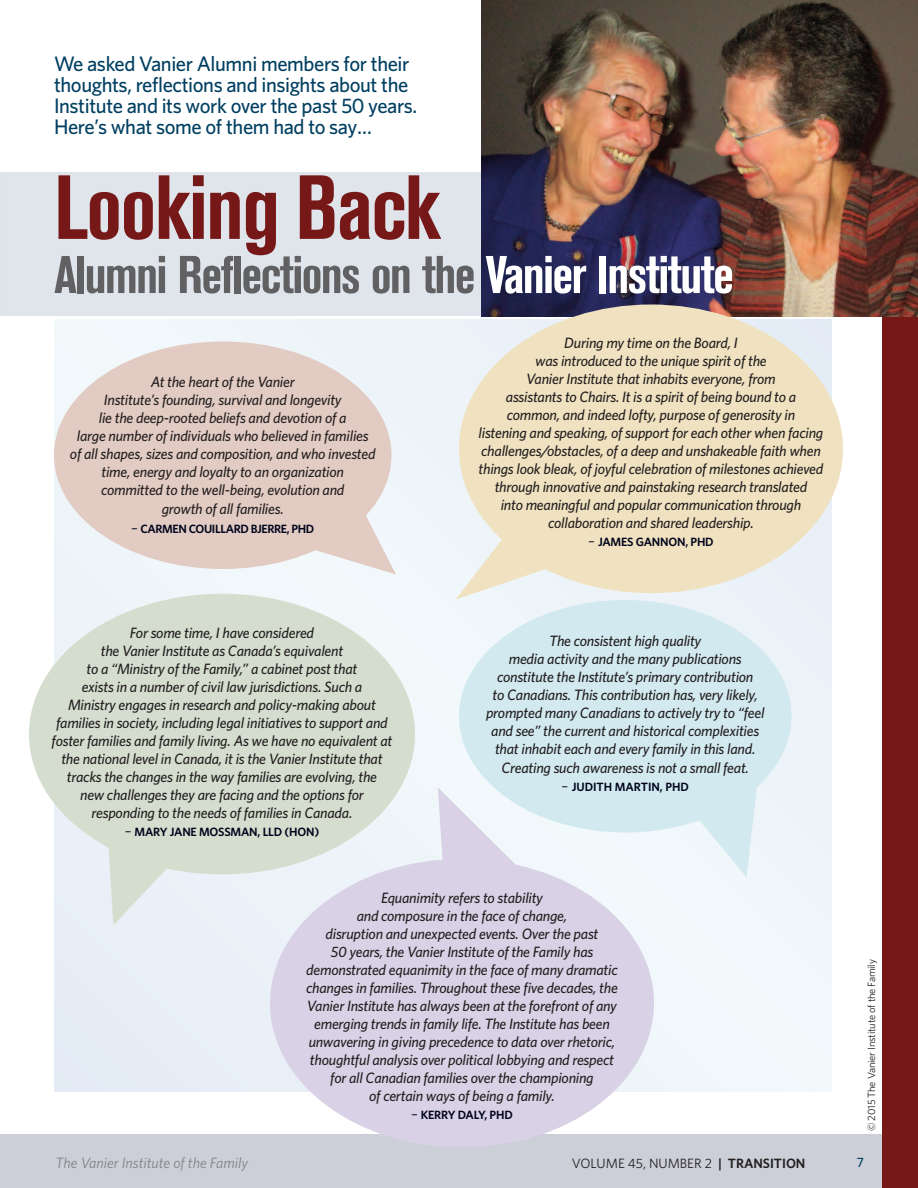
<style>
.page{position:relative;width:918px;height:1188px;background:#fff}
.page>*{position:absolute;margin:0;border:0;box-sizing:border-box;transform-origin:0 0}
.t1{font:700 condensed 90px "Akzidenz Grotesk BE";letter-spacing:-.015em;color:#771818}
.t2{font:700 condensed 52.5px "Akzidenz Grotesk BE";letter-spacing:-.03em;color:#616164}
.t3{font:500 21px/21px "Whitney";letter-spacing:-.02em;color:#003f61}
.t4{font:italic 500 15px/18px "Whitney";letter-spacing:-.015em;color:#231f20;text-align:center}
.t5{font:italic 15px "Whitney";color:#808285}
.t6{font:13.5px "Whitney";color:#231f20}
.t7{font:500 13.5px "Whitney";color:#003f61}
.t8{font:600 12px "Whitney";letter-spacing:-.015em;color:#00041c}
.t9{font:10.5px "Whitney";letter-spacing:-.015em;color:#231f20}
.s1{color:#fff}
.s2{font-weight:400;font-size:15px}
.s3{font-weight:600}
</style>
<div class="page">
<div style="left:54px;top:320px;width:778px;height:771px;background:#eef5f9"></div>
<div style="left:0;top:172px;width:882px;height:144px;background:#e0e5ec"></div>
<div style="left:0;top:1134px;width:901px;height:54px;background:#cccfd7"></div>
<div style="left:882px;top:0;width:36px;height:1188px;background:#771818"></div>
<div style="left:54px;top:342px;width:338px;height:227px;background:#e2cbc2;border-radius:50%"></div>
<div style="left:459px;top:600px;width:332px;height:232px;background:#d2e9f0;border-radius:50%"></div>
<div style="left:29px;top:594px;width:386px;height:280px;background:#d5dece;border-radius:50%"></div>
<div style="left:270px;top:859px;width:384px;height:289px;background:#d9d1e5;border-radius:50%"></div>
<svg style="left:312px;top:505px;width:84px;height:69px"></svg>
<svg style="left:108px;top:847px;width:70px;height:78px"></svg>
<svg style="left:438px;top:788px;width:89px;height:79px"></svg>
<svg style="left:680px;top:787px;width:77px;height:90px"></svg>
<img style="left:482px;top:0;width:436px;height:317px">
<div style="left:459px;top:304px;width:384px;height:289px;background:#f0e2c0;border-radius:50%"></div>
<svg style="left:456px;top:523px;width:103px;height:76px"></svg>
<h3 class="t3" style="left:54px;top:53px;width:365px">We asked Vanier Alumni members for their thoughts, reflections and insights about the Institute and its work over the past 50 years.<br>Here’s what some of them had to say…</h3>
<h1 class="t1" style="left:54px;top:175px;width:388px">Looking Back</h1>
<h2 class="t2" style="left:54px;top:256px;width:681px">Alumni Reflections on the <span class="s1">Vanier Institute</span></h2>
<p class="t4" style="left:70px;top:373px;width:307px">At the heart of the Vanier<br>Institute’s founding, survival and longevity<br>lie the deep-rooted beliefs and devotion of a<br>large number of individuals who believed in families of all shapes, sizes and composition, and who invested time, energy and loyalty to an organization committed to the well-being, evolution and<br>growth of all families.</p>
<p class="t8" style="left:131px;top:522px;width:185px"><span class="s2">–</span> CARMEN COUILLARD BJERRE, PHD</p>
<p class="t4" style="left:52px;top:623px;width:342px">For some time, I have considered<br>the Vanier Institute as Canada’s equivalent<br>to a “Ministry of the Family,” a cabinet post that<br>exists in a number of civil law jurisdictions. Such a<br>Ministry engages in research and policy-making about families in society, including legal initiatives to support and foster families and family living. As we have no equivalent at the national level in Canada, it is the Vanier Institute that tracks the changes in the way families are evolving, the<br>new challenges they are facing and the options for responding to the needs of families in Canada.</p>
<p class="t8" style="left:125px;top:824px;width:196px"><span class="s2">–</span> MARY JANE MOSSMAN, LLD (HON)</p>
<p class="t4" style="left:479px;top:334px;width:346px">During my time on the Board, I<br>was introduced to the unique spirit of the<br>Vanier Institute that inhabits everyone, from<br>assistants to Chairs. It is a spirit of being bound to a common, and indeed lofty, purpose of generosity in<br>listening and speaking, of support for each other when facing challenges/obstacles, of a deep and unshakeable faith when things look bleak, of joyful celebration of milestones achieved through innovative and painstaking research translated<br>into meaningful and popular communication through collaboration and shared leadership.</p>
<p class="t8" style="left:588px;top:535px;width:127px"><span class="s2">–</span> JAMES GANNON, PHD</p>
<p class="t4" style="left:486px;top:631px;width:280px">The consistent high quality<br>media activity and the many publications constitute the Institute’s primary contribution<br>to Canadians. This contribution has, very likely, prompted many Canadians to actively try to “feel and see” the current and historical complexities that inhabit each and every family in this land.<br>Creating such awareness is not a small feat.</p>
<p class="t8" style="left:561px;top:780px;width:129px"><span class="s2">–</span> JUDITH MARTIN, PHD</p>
<p class="t4" style="left:306px;top:888px;width:313px">Equanimity refers to stability<br>and composure in the face of change,<br>disruption and unexpected events. Over the past<br>50 years, the Vanier Institute of the Family has demonstrated equanimity in the face of many dramatic changes in families. Throughout these five decades, the Vanier Institute has always been at the forefront of any emerging trends in family life. The Institute has been unwavering in giving precedence to data over rhetoric, thoughtful analysis over political lobbying and respect for all Canadian families over the championing<br>of certain ways of being a family.</p>
<p class="t8" style="left:411px;top:1107px;width:103px"><span class="s2">–</span> KERRY DALY, PHD</p>
<p class="t9" style="left:865px;top:1131px;width:173px;rotate:-90deg">© 2015 The Vanier Institute of the Family</p>
<p class="t5" style="left:56px;top:1155px;width:194px">The Vanier Institute of the Family</p>
<p class="t6" style="left:572px;top:1156px;width:235px">VOLUME 45, NUMBER 2 <span class="s3">| TRANSITION</span></p>
<p class="t7" style="left:857px;top:1155px;width:9px">7</p>
</div>
